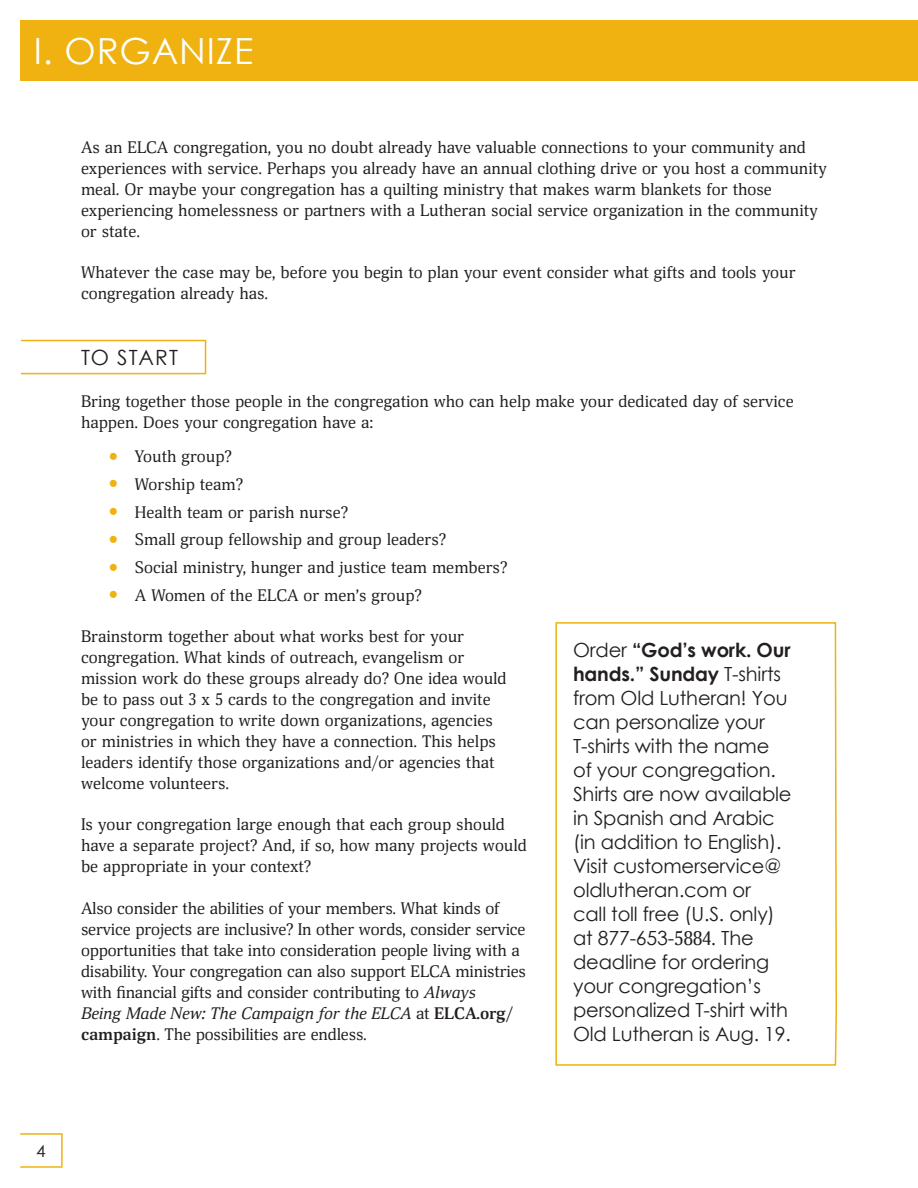
<style>
.page{position:relative;width:918px;height:1188px;background:#fff}
.page>*{position:absolute;margin:0;border:0;box-sizing:border-box;transform-origin:0 0}
.Headings{font:36px "Century Gothic";letter-spacing:.025em;color:#fff}
.Subheads{font:21px "Century Gothic";letter-spacing:.05em;color:#231f20}
.t1{font:19.5px/24px "Century Gothic";letter-spacing:-.01em;color:#231f20}
.t2{font:16.5px/21px "Deca Serif";color:#231f20}
.t3{font:16.5px "Century Gothic";color:#231f20;scale:1.04 1}
.s1{font-size:22.5px;color:#efb211}
.s2{font-style:italic}
.s3{font-weight:700}
.s4{font-family:"Deca Serif"}
</style>
<div class="page">
<div style="left:20px;top:20px;width:898px;height:61px;background:#efb211"></div>
<div style="left:20px;top:1133px;width:43px;height:35px;border:2px solid #efb211"></div>
<div style="left:20px;top:340px;width:186px;height:34px;background:#fff;border:2px solid #efb211"></div>
<svg style="left:555px;top:622px;width:282px;height:444px"></svg>
<p class="Headings" style="left:34px;top:26px;width:221px">I. ORGANIZE</p>
<p class="t2" style="left:81px;top:137px;width:748px">As an ELCA congregation, you no doubt already have valuable connections to your community and experiences with service. Perhaps you already have an annual clothing drive or you host a community meal. Or maybe your congregation has a quilting ministry that makes warm blankets for those experiencing homelessness or partners with a Lutheran social service organization in the community or state.</p>
<p class="t2" style="left:81px;top:263px;width:716px">Whatever the case may be, before you begin to plan your event consider what gifts and tools your congregation already has.</p>
<p class="Subheads" style="left:81px;top:343px;width:98px">TO START</p>
<p class="t2" style="left:81px;top:391px;width:714px">Bring together those people in the congregation who can help make your dedicated day of service happen. Does your congregation have a:</p>
<p class="t2" style="left:108px;top:446px;width:125px"><span class="s1">•</span> Youth group?</p>
<p class="t2" style="left:108px;top:474px;width:136px"><span class="s1">•</span> Worship team?</p>
<p class="t2" style="left:108px;top:502px;width:241px"><span class="s1">•</span> Health team or parish nurse?</p>
<p class="t2" style="left:108px;top:530px;width:339px"><span class="s1">•</span> Small group fellowship and group leaders?</p>
<p class="t2" style="left:108px;top:557px;width:400px"><span class="s1">•</span> Social ministry, hunger and justice team members?</p>
<p class="t2" style="left:108px;top:585px;width:315px"><span class="s1">•</span> A Women of the ELCA or men’s group?</p>
<p class="t2" style="left:81px;top:626px;width:427px">Brainstorm together about what works best for your congregation. What kinds of outreach, evangelism or mission work do these groups already do? One idea would be to pass out 3 x 5 cards to the congregation and invite your congregation to write down organizations, agencies or ministries in which they have a connection. This helps leaders identify those organizations and/or agencies that welcome volunteers.</p>
<p class="t2" style="left:81px;top:815px;width:447px">Is your congregation large enough that each group should have a separate project? And, if so, how many projects would be appropriate in your context?</p>
<p class="t2" style="left:81px;top:898px;width:447px">Also consider the abilities of your members. What kinds of service projects are inclusive? In other words, consider service opportunities that take into consideration people living with a disability. Your congregation can also support ELCA ministries with financial gifts and consider contributing to <span class="s2">Always<br>Being Made New: The Campaign for the ELCA</span> at <span class="s3">ELCA.org/ campaign</span>. The possibilities are endless.</p>
<p class="t1" style="left:573px;top:638px;width:220px">Order <span class="s3">“God’s work. Our hands.” Sunday</span> T-shirts from Old Lutheran! You can personalize your<br>T-shirts with the name of your congregation.<br>Shirts are now available in Spanish and Arabic (in addition to English).<br>Visit customerservice@ oldlutheran.com or<br>call toll free (U.S. only) at 877-653-<span class="s4">5884.</span> The deadline for ordering your congregation’s personalized T-shirt with<br>Old Lutheran is Aug. 19.</p>
<p class="t3" style="left:36px;top:1139px;width:11px">4</p>
</div>
